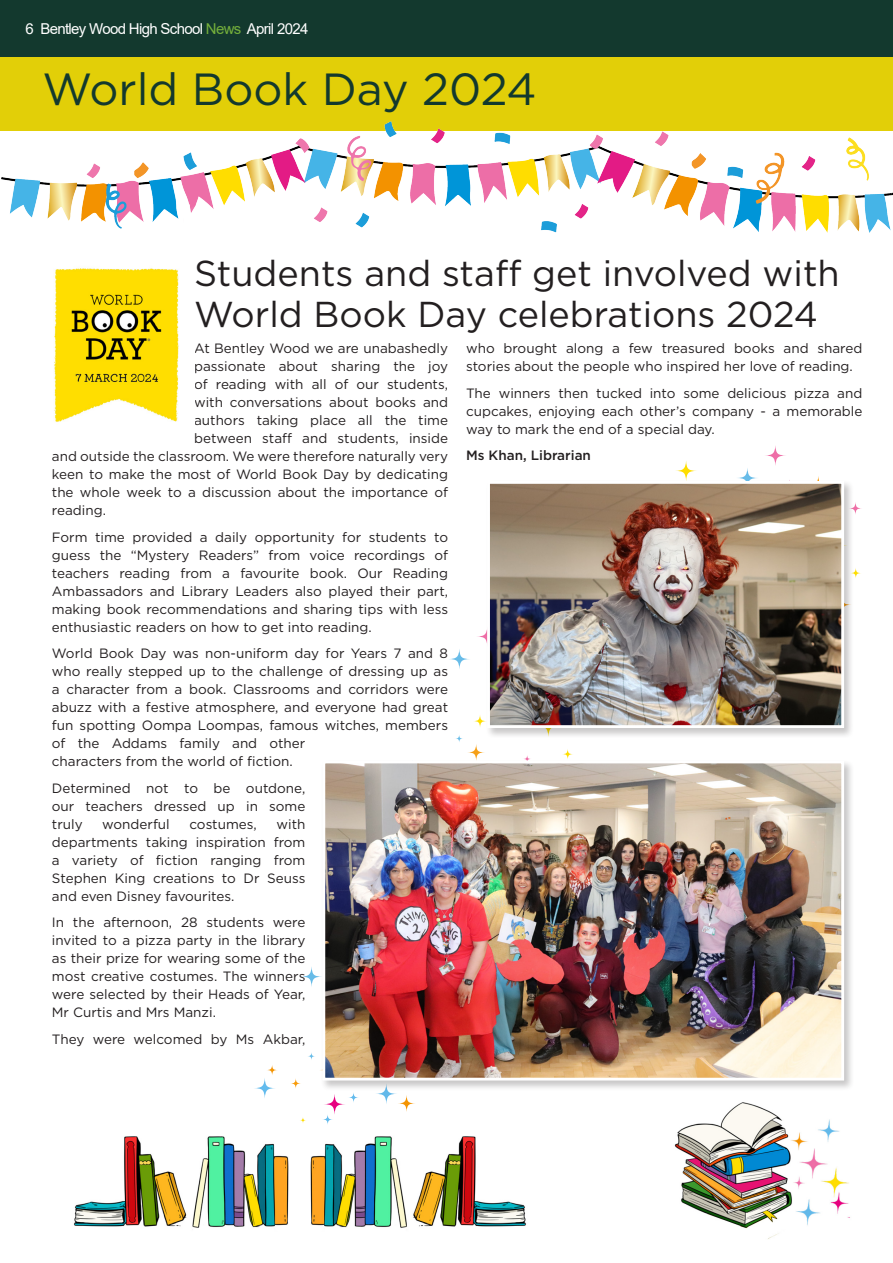
<style>
.page{position:relative;width:893px;height:1263px;background:#fff}
.page>*{position:absolute;margin:0;border:0;box-sizing:border-box;transform-origin:0 0}
.t1{font:45px "Gotham";color:#13392e}
.t2{font:36px/40.5px "Gotham";color:#231f20}
.t3{font:15px "Arial";letter-spacing:-.045em;color:#fff}
.t4{font:13.5px/18px "Gotham";color:#231f20;text-align:justify}
.t5{font:500 13.5px "Gotham";color:#231f20}
.s1{color:#74af3b}
</style>
<div class="page">
<div style="left:0;top:15px;width:893px;height:116px;background:#e2cf08"></div>
<div style="left:0;top:0;width:893px;height:56px;background:#13392e"></div>
<img style="left:1px;top:122px;width:891px;height:111px">
<img style="left:74px;top:1136px;width:452px;height:92px">
<img style="left:674px;top:1102px;width:176px;height:137px">
<img style="left:54px;top:268px;width:125px;height:154px">
<svg style="left:398px;top:1095px;width:18px;height:17px"></svg>
<svg style="left:375px;top:1083px;width:22px;height:21px"></svg>
<svg style="left:322px;top:1114px;width:11px;height:11px"></svg>
<svg style="left:348px;top:1092px;width:11px;height:11px"></svg>
<svg style="left:300px;top:1117px;width:6px;height:6px"></svg>
<svg style="left:307px;top:1052px;width:9px;height:8px"></svg>
<svg style="left:324px;top:1094px;width:22px;height:20px"></svg>
<svg style="left:254px;top:1078px;width:22px;height:20px"></svg>
<svg style="left:301px;top:966px;width:22px;height:21px"></svg>
<svg style="left:290px;top:1078px;width:11px;height:11px"></svg>
<svg style="left:266px;top:1065px;width:12px;height:10px"></svg>
<svg style="left:850px;top:568px;width:11px;height:10px"></svg>
<svg style="left:736px;top:468px;width:22px;height:20px"></svg>
<svg style="left:675px;top:460px;width:22px;height:21px"></svg>
<svg style="left:764px;top:445px;width:22px;height:21px"></svg>
<svg style="left:848px;top:502px;width:14px;height:13px"></svg>
<svg style="left:562px;top:749px;width:11px;height:10px"></svg>
<svg style="left:467px;top:744px;width:18px;height:17px"></svg>
<svg style="left:455px;top:735px;width:8px;height:7px"></svg>
<svg style="left:473px;top:715px;width:14px;height:13px"></svg>
<svg style="left:448px;top:649px;width:22px;height:20px"></svg>
<svg style="left:476px;top:626px;width:22px;height:21px"></svg>
<div style="left:321px;top:759px;width:534px;height:332px;background:#231f20;opacity:.25"></div>
<img style="left:326px;top:764px;width:514px;height:312px">
<div style="left:322px;top:760px;width:522px;height:320px;border:3px solid #fff"></div>
<div style="left:486px;top:480px;width:369px;height:258px;background:#231f20;opacity:.25"></div>
<img style="left:491px;top:485px;width:349px;height:239px">
<div style="left:487px;top:481px;width:357px;height:247px;border:3px solid #fff"></div>
<p class="t3" style="left:26px;top:19px;width:284px">6 Bentley Wood High School <span class="s1">News</span> April 2024</p>
<p class="t1" style="left:43px;top:60px;width:496px">World Book Day 2024</p>
<p class="t2" style="left:194px;top:252px;width:647px">Students and staff get involved with<br>World Book Day celebrations 2024</p>
<p class="t4" style="left:194px;top:339px;width:256px">At Bentley Wood we are unabashedly</p>
<p class="t4" style="left:194px;top:357px;width:256px">passionate about sharing the joy</p>
<p class="t4" style="left:194px;top:375px;width:256px">of reading with all of our students,</p>
<p class="t4" style="left:194px;top:393px;width:256px">with conversations about books and</p>
<p class="t4" style="left:194px;top:411px;width:256px">authors taking place all the time</p>
<p class="t4" style="left:194px;top:429px;width:256px">between staff and students, inside</p>
<p class="t4" style="left:52px;top:447px;width:398px">and outside the classroom. We were therefore naturally very</p>
<p class="t4" style="left:52px;top:465px;width:398px">keen to make the most of World Book Day by dedicating</p>
<p class="t4" style="left:52px;top:483px;width:398px">the whole week to a discussion about the importance of</p>
<p class="t4" style="left:52px;top:501px;width:56px">reading.</p>
<p class="t4" style="left:52px;top:528px;width:398px">Form time provided a daily opportunity for students to guess the “Mystery Readers” from voice recordings of teachers reading from a favourite book. Our Reading Ambassadors and Library Leaders also played their part, making book recommendations and sharing tips with less enthusiastic readers on how to get into reading.</p>
<p class="t4" style="left:52px;top:644px;width:398px;text-align:left">World Book Day was non-uniform day for Years 7 and 8 who really stepped up to the challenge of dressing up as a character from a book. Classrooms and corridors were abuzz with a festive atmosphere, and everyone had great fun spotting Oompa Loompas, famous witches, members of the Addams family and other<br>characters from the world of fiction.</p>
<p class="t4" style="left:52px;top:779px;width:255px">Determined not to be outdone, our teachers dressed up in some truly</p>
<p class="t4" style="left:466px;top:339px;width:398px">who brought along a few treasured books and shared stories about the people who inspired her love of reading.</p>
<p class="t4" style="left:466px;top:384px;width:398px">The winners then tucked into some delicious pizza and cupcakes, enjoying each other’s company - a memorable way to mark the end of a special day.</p>
<p class="t5" style="left:466px;top:447px;width:126px">Ms Khan, Librarian</p>
<p class="t4" style="left:102px;top:815px;width:69px">wonderful</p>
<p class="t4" style="left:189px;top:815px;width:69px">costumes,</p>
<p class="t4" style="left:52px;top:815px;width:255px;text-indent:225px">with departments taking inspiration from a variety of fiction ranging from Stephen King creations to Dr Seuss and even Disney favourites.</p>
<p class="t4" style="left:52px;top:913px;width:255px">In the afternoon, 28 students were invited to a pizza party in the library as their prize for wearing some of the most creative costumes. The winners were selected by their Heads of Year, Mr Curtis and Mrs Manzi.</p>
<p class="t4" style="left:52px;top:1030px;width:255px">They were welcomed by Ms Akbar,</p>
</div>
